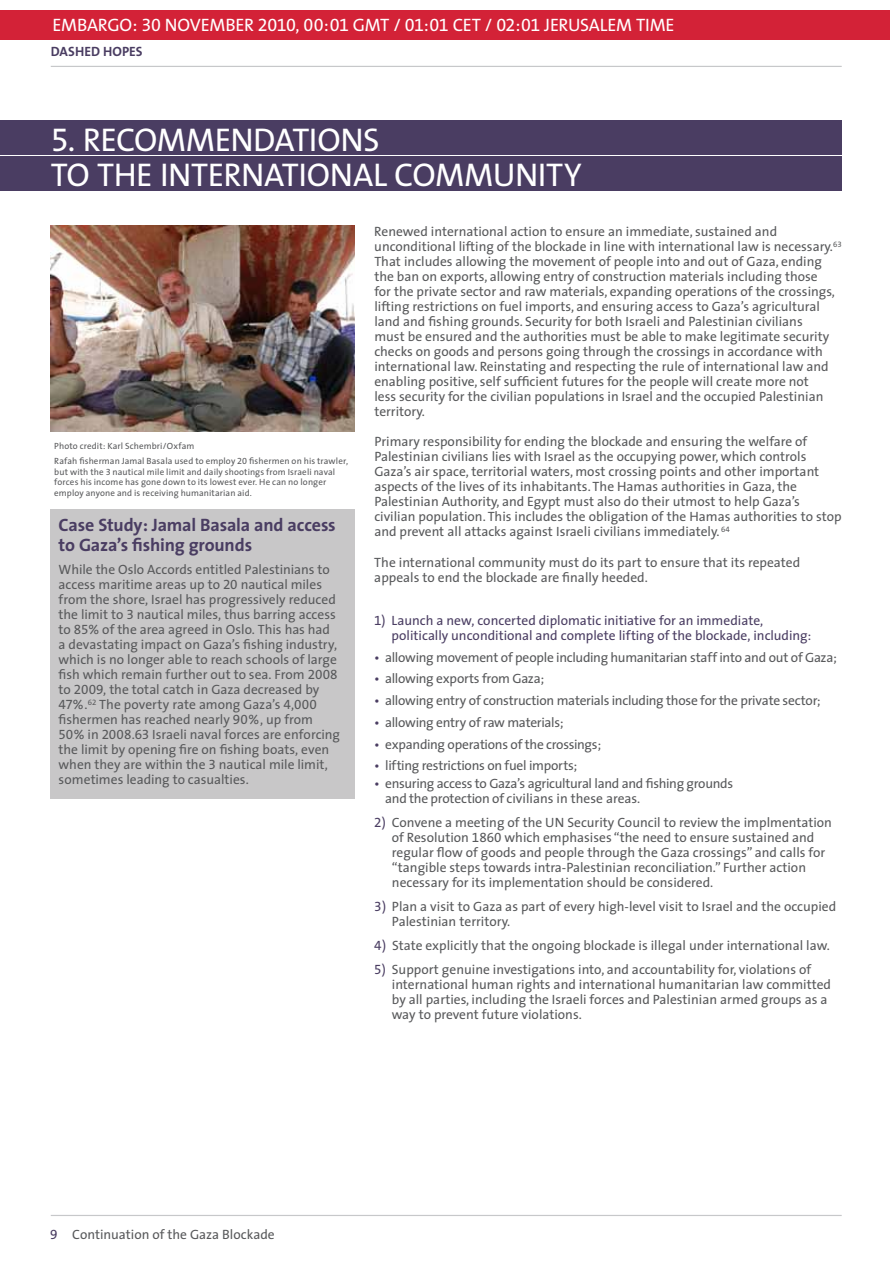
<style>
.page{position:relative;width:893px;height:1263px;background:#fff}
.page>*{position:absolute;margin:0;border:0;box-sizing:border-box;transform-origin:0 0}
.t1{font:33px/35.2px "The Sans CPQ";letter-spacing:-.015em;color:#fff}
.t2{font:18px "The Sans CPQ";letter-spacing:-.015em;color:#fff}
.t3{font:18px/19.5px "The Sans CPQ Bold";letter-spacing:-.01em;color:#4a3d62}
.t4{font:13.5px/15px "The Sans CPQ";color:#58595b}
.t5{font:13.5px/15px "The Sans CPQ";letter-spacing:-.02em;color:#58595b}
.t6{font:13.5px/15px "The Sans CPQ";letter-spacing:-.005em;color:#4a3d62}
.t7{font:13.5px "The Sans CPQ";letter-spacing:-.025em;color:#58595b}
.t8{font:13.5px "The Sans CPQ Bold";letter-spacing:.005em;color:#4a3d62}
.t9{font:9px/10.5px "The Sans CPQ";letter-spacing:.01em;color:#58595b}
.s1{color:#4a3d62}
</style>
<div class="page">
<hr style="left:51px;top:1215px;width:791px;height:1px;background:#c7c8ca">
<hr style="left:51px;top:66px;width:791px;height:1px;background:#c7c8ca">
<div style="left:0;top:10px;width:890px;height:30px;background:#d32237"></div>
<div style="left:0;top:157px;width:842px;height:34px;background:#4a3d62"></div>
<div style="left:0;top:120px;width:842px;height:34px;background:#4a3d62"></div>
<img style="left:50px;top:225px;width:305px;height:206px">
<div style="left:50px;top:510px;width:305px;height:289px;background:#c8c7c8"></div>
<h2 class="t2" style="left:52px;top:10px;width:624px">EMBARGO: 30 NOVEMBER 2010, 00:01 GMT / 01:01 CET / 02:01 Jerusalem time</h2>
<p class="t8" style="left:51px;top:40px;width:93px">Dashed Hopes</p>
<h1 class="t1" style="left:51px;top:121px;width:514px">5. Recommendations<br>to the international commun ity</h1>
<p class="t9" style="left:54px;top:439px;width:295px;line-height:14.7px">Photo credit: Karl Schembri/Oxfam<br>Rafah fisherman Jamal Basala used to employ 20 fishermen on his trawler,</p>
<p class="t9" style="left:54px;top:466px;width:282px">but with the 3 nautical mile limit and daily shootings from Israeli naval forces his income has gone down to its lowest ever. He can no longer employ anyone and is receiving humanitarian aid.</p>
<h2 class="t3" style="left:59px;top:515px;width:279px">Case Study: Jamal Basala and access to Gaza’s fishing grounds</h2>
<p class="t4" style="left:59px;top:562px;width:283px">While the Oslo Accords entitled Palestinians to access maritime areas up to 20 nautical miles from the shore, Israel has progressively reduced the limit to 3 nautical miles, thus barring access to 85% of the area agreed in Oslo. This has had a devastating impact on Gaza’s fishing industry, which is no longer able to reach schools of large fish which remain further out to sea. From 2008 to 2009, the total catch in Gaza decreased by 47%.<sup>62</sup> The poverty rate among Gaza’s 4,000 fishermen has reached nearly 90%, up from 50% in 2008.63 Israeli naval forces are enforcing the limit by opening fire on fishing boats, even when they are within the 3 nautical mile limit, sometimes leading to casualties.</p>
<p class="t4" style="left:374px;top:224px;width:469px">Renewed international action to ensure an immediate, sustained and unconditional lifting of the blockade in line with international law is necessary.<sup>63<br></sup>That includes allowing the movement of people into and out of Gaza, ending the ban on exports, allowing entry of construction materials including those<br>for the private sector and raw materials, expanding operations of the crossings, lifting restrictions on fuel imports, and ensuring access to Gaza’s agricultural land and fishing grounds. Security for both Israeli and Palestinian civilians<br>must be ensured and the authorities must be able to make legitimate security checks on goods and persons going through the crossings in accordance with international law. Reinstating and respecting the rule of international law and enabling positive, self sufficient futures for the people will create more not<br>less security for the civilian populations in Israel and the occupied Palestinian territory.</p>
<p class="t4" style="left:374px;top:434px;width:469px">Primary responsibility for ending the blockade and ensuring the welfare of Palestinian civilians lies with Israel as the occupying power, which controls Gaza’s air space, territorial waters, most crossing points and other important aspects of the lives of its inhabitants. The Hamas authorities in Gaza, the Palestinian Authority, and Egypt must also do their utmost to help Gaza’s civilian population. This includes the obligation of the Hamas authorities to stop and prevent all attacks against Israeli civilians immediately. <sup>64</sup></p>
<p class="t4" style="left:374px;top:554px;width:427px">The international community must do its part to ensure that its repeated appeals to end the blockade are finally heeded.</p>
<p class="t6" style="left:392px;top:612px;width:421px;text-indent:-17px">1) Launch a new, concerted diplomatic initiative for an immediate, politically unconditional and complete lifting of the blockade, including:</p>
<p class="t5" style="left:374px;top:649px;width:464px"><span class="s1">•</span> allowing movement of people including humanitarian staff into and out of Gaza;</p>
<p class="t5" style="left:374px;top:671px;width:172px"><span class="s1">•</span> allowing exports from Gaza;</p>
<p class="t7" style="left:374px;top:689px;width:448px"><span class="s1">•</span> allowing entry of construction materials including those for the private sector;</p>
<p class="t5" style="left:374px;top:714px;width:191px"><span class="s1">•</span> allowing entry of raw materials;</p>
<p class="t7" style="left:374px;top:733px;width:228px"><span class="s1">•</span> expanding operations of the crossings;</p>
<p class="t5" style="left:374px;top:758px;width:205px"><span class="s1">•</span> lifting restrictions on fuel imports;</p>
<p class="t5" style="left:385px;top:775px;width:349px;text-indent:-11px"><span class="s1">•</span> ensuring access to Gaza’s agricultural land and fishing grounds and the protection of civilians in these areas.</p>
<p class="t4" style="left:392px;top:814px;width:442px;text-indent:-18px"><span class="s1">2)</span> Convene a meeting of the U N Security Council to review the implmentation of Resolution 1860 which emphasises “the need to ensure sustained and regular flow of goods and people through the Gaza crossings” and calls for “tangible steps towards intra-Palestinian reconciliation.” Further action necessary for its implementation should be considered.</p>
<p class="t4" style="left:392px;top:898px;width:446px;text-indent:-18px"><span class="s1">3)</span> Plan a visit to Gaza as part of every high-level visit to Israel and the occupied<br>Palestinian territory.</p>
<p class="t4" style="left:374px;top:937px;width:457px"><span class="s1">4)</span> State explicitly that the ongoing blockade is illegal under international law.</p>
<p class="t4" style="left:392px;top:961px;width:441px;text-indent:-18px"><span class="s1">5)</span> Support genuine investigations into, and accountability for, violations of international human rights and international humanitarian law committed by all parties, including the Israeli forces and Palestinian armed groups as a way to prevent future violations.</p>
<p class="t4" style="left:50px;top:1227px;width:226px"><span class="s1">9</span> Continuation of the Gaza Blockade</p>
</div>
